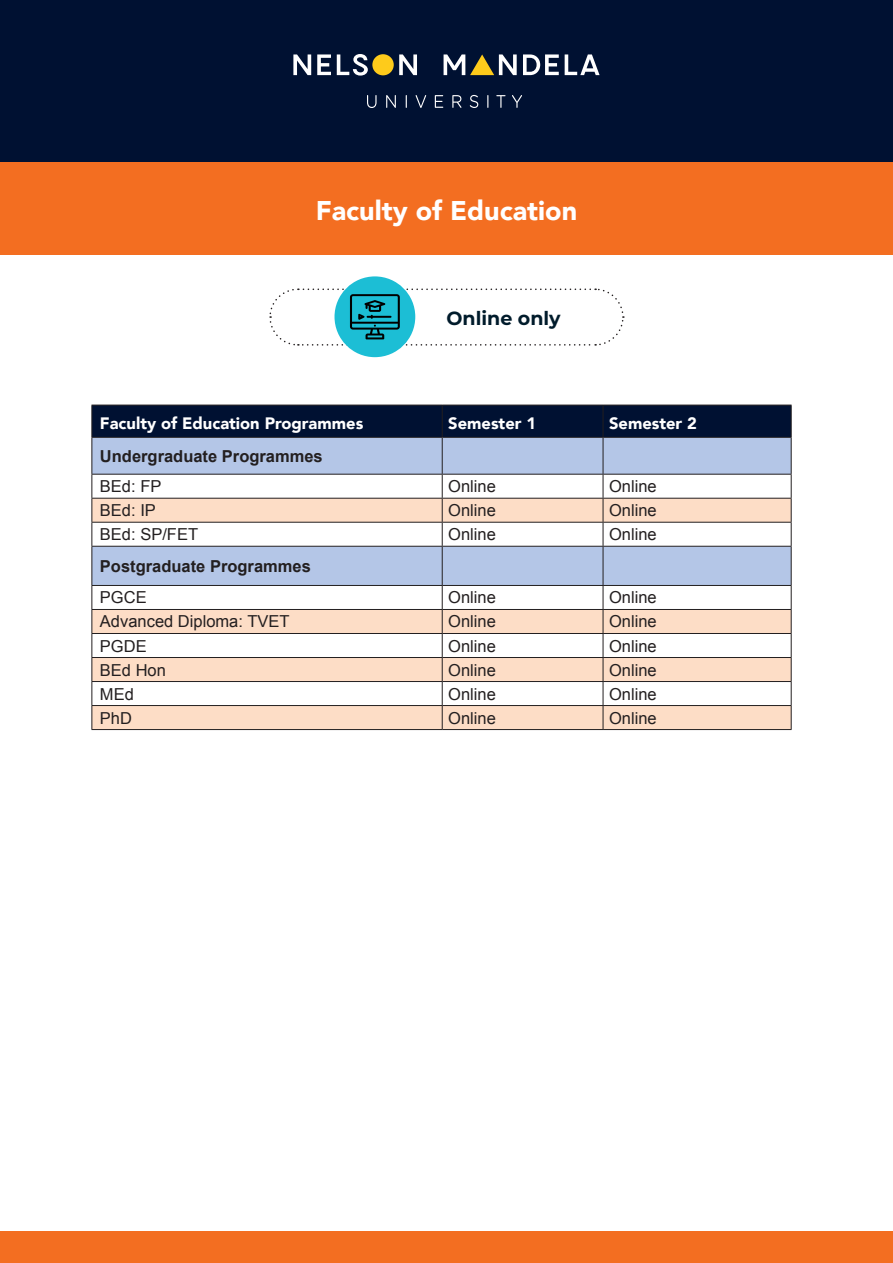
<style>
.page{position:relative;width:893px;height:1263px;background:#fff}
.page>*{position:absolute;margin:0;border:0;box-sizing:border-box;transform-origin:0 0}
.t1{font:900 27px "Avenir";color:#fff}
.t2{font:700 19.05px "Montserrat";color:#001b2b}
.t3{font:16.5px "Arial";color:#231f20}
.t4{font:900 16.5px "Avenir";color:#fff}
.t5{font:700 16.5px "Arial";color:#231f20}
</style>
<div class="page">
<div style="left:0;top:162px;width:893px;height:93px;background:#f36e21"></div>
<div style="left:0;top:0;width:893px;height:162px;background:#001132"></div>
<svg style="left:317px;top:54px;width:14px;height:21px"></svg>
<div style="left:372px;top:54px;width:22px;height:21px;background:#fecb1b;border-radius:50%"></div>
<svg style="left:399px;top:54px;width:18px;height:21px"></svg>
<svg style="left:293px;top:54px;width:18px;height:21px"></svg>
<svg style="left:444px;top:54px;width:73px;height:21px"></svg>
<svg style="left:565px;top:54px;width:35px;height:21px"></svg>
<svg style="left:523px;top:54px;width:36px;height:21px"></svg>
<svg style="left:337px;top:54px;width:31px;height:22px"></svg>
<svg style="left:367px;top:95px;width:10px;height:13px"></svg>
<svg style="left:386px;top:95px;width:10px;height:13px"></svg>
<svg style="left:406px;top:95px;width:1px;height:13px"></svg>
<svg style="left:416px;top:95px;width:10px;height:13px"></svg>
<svg style="left:435px;top:95px;width:8px;height:13px"></svg>
<svg style="left:452px;top:95px;width:9px;height:13px"></svg>
<svg style="left:470px;top:95px;width:8px;height:13px"></svg>
<svg style="left:487px;top:95px;width:1px;height:13px"></svg>
<svg style="left:496px;top:95px;width:9px;height:13px"></svg>
<svg style="left:512px;top:95px;width:10px;height:13px"></svg>
<div style="left:0;top:1231px;width:893px;height:32px;background:#f36e21"></div>
<div style="left:334px;top:276px;width:81px;height:81px;background:#1cbed5;border-radius:50%"></div>
<svg style="left:269px;top:288px;width:355px;height:58px"></svg>
<div style="left:92px;top:406px;width:699px;height:31px;background:#001132"></div>
<svg style="left:92px;top:438px;width:699px;height:60px;fill:#b4c6e7"></svg>
<svg style="left:92px;top:499px;width:699px;height:230px"></svg>
<hr style="left:91px;top:547px;width:1px;height:38px;background:#231f20">
<hr style="left:442px;top:547px;width:1px;height:38px;background:#231f20">
<hr style="left:603px;top:547px;width:1px;height:38px;background:#231f20">
<hr style="left:791px;top:547px;width:1px;height:38px;background:#231f20">
<hr style="left:91px;top:585px;width:351px;height:1px;background:#231f20">
<hr style="left:442px;top:585px;width:161px;height:1px;background:#231f20">
<hr style="left:603px;top:585px;width:189px;height:1px;background:#231f20">
<hr style="left:91px;top:405px;width:351px;height:1px;background:#231f20">
<hr style="left:91px;top:405px;width:1px;height:32px;background:#231f20">
<hr style="left:442px;top:405px;width:161px;height:1px;background:#231f20">
<hr style="left:442px;top:405px;width:1px;height:32px;background:#231f20">
<hr style="left:603px;top:405px;width:189px;height:1px;background:#231f20">
<hr style="left:603px;top:405px;width:1px;height:32px;background:#231f20">
<hr style="left:791px;top:405px;width:1px;height:32px;background:#231f20">
<hr style="left:91px;top:437px;width:351px;height:1px;background:#231f20">
<hr style="left:91px;top:438px;width:1px;height:36px;background:#231f20">
<hr style="left:442px;top:437px;width:161px;height:1px;background:#231f20">
<hr style="left:442px;top:438px;width:1px;height:36px;background:#231f20">
<hr style="left:603px;top:437px;width:189px;height:1px;background:#231f20">
<hr style="left:603px;top:438px;width:1px;height:36px;background:#231f20">
<hr style="left:791px;top:438px;width:1px;height:36px;background:#231f20">
<hr style="left:91px;top:474px;width:351px;height:1px;background:#231f20">
<hr style="left:442px;top:474px;width:161px;height:1px;background:#231f20">
<hr style="left:603px;top:474px;width:189px;height:1px;background:#231f20">
<hr style="left:91px;top:546px;width:351px;height:1px;background:#231f20">
<hr style="left:442px;top:546px;width:161px;height:1px;background:#231f20">
<hr style="left:603px;top:546px;width:189px;height:1px;background:#231f20">
<hr style="left:91px;top:498px;width:351px;height:1px;background:#231f20">
<svg style="left:91px;top:475px;width:1px;height:71px"></svg>
<hr style="left:442px;top:498px;width:161px;height:1px;background:#231f20">
<svg style="left:442px;top:475px;width:1px;height:71px"></svg>
<hr style="left:603px;top:498px;width:189px;height:1px;background:#231f20">
<svg style="left:603px;top:475px;width:1px;height:71px"></svg>
<svg style="left:791px;top:475px;width:1px;height:71px"></svg>
<hr style="left:91px;top:522px;width:351px;height:1px;background:#231f20">
<hr style="left:442px;top:522px;width:161px;height:1px;background:#231f20">
<hr style="left:603px;top:522px;width:189px;height:1px;background:#231f20">
<hr style="left:91px;top:609px;width:351px;height:1px;background:#231f20">
<hr style="left:91px;top:633px;width:351px;height:1px;background:#231f20">
<hr style="left:442px;top:609px;width:161px;height:1px;background:#231f20">
<hr style="left:442px;top:633px;width:161px;height:1px;background:#231f20">
<hr style="left:603px;top:609px;width:189px;height:1px;background:#231f20">
<hr style="left:603px;top:633px;width:189px;height:1px;background:#231f20">
<hr style="left:91px;top:657px;width:351px;height:1px;background:#231f20">
<hr style="left:91px;top:681px;width:351px;height:1px;background:#231f20">
<hr style="left:442px;top:657px;width:161px;height:1px;background:#231f20">
<hr style="left:442px;top:681px;width:161px;height:1px;background:#231f20">
<hr style="left:603px;top:657px;width:189px;height:1px;background:#231f20">
<hr style="left:603px;top:681px;width:189px;height:1px;background:#231f20">
<hr style="left:91px;top:705px;width:351px;height:1px;background:#231f20">
<svg style="left:91px;top:586px;width:1px;height:143px"></svg>
<hr style="left:91px;top:729px;width:351px;height:1px;background:#231f20">
<hr style="left:442px;top:705px;width:161px;height:1px;background:#231f20">
<svg style="left:442px;top:586px;width:1px;height:143px"></svg>
<hr style="left:442px;top:729px;width:161px;height:1px;background:#231f20">
<hr style="left:603px;top:705px;width:189px;height:1px;background:#231f20">
<svg style="left:603px;top:586px;width:1px;height:143px"></svg>
<svg style="left:791px;top:586px;width:1px;height:143px"></svg>
<hr style="left:603px;top:729px;width:189px;height:1px;background:#231f20">
<p class="t1" style="left:316px;top:187px;width:263px">Faculty of Education</p>
<p class="t2" style="left:446px;top:304px;width:116px">Online only</p>
<p class="t4" style="left:100px;top:410px;width:265px">Faculty of Education Programmes</p>
<p class="t4" style="left:448px;top:410px;width:89px">Semester 1</p>
<p class="t4" style="left:609px;top:410px;width:89px">Semester 2</p>
<p class="t5" style="left:100px;top:445px;width:224px">Undergraduate Programmes</p>
<p class="t3" style="left:100px;top:476px;width:63px">BEd: FP</p>
<p class="t3" style="left:448px;top:476px;width:49px">Online</p>
<p class="t3" style="left:609px;top:476px;width:49px">Online</p>
<p class="t3" style="left:100px;top:500px;width:57px">BEd: IP</p>
<p class="t3" style="left:448px;top:500px;width:49px">Online</p>
<p class="t3" style="left:609px;top:500px;width:49px">Online</p>
<p class="t3" style="left:100px;top:524px;width:100px">BEd: SP/FET</p>
<p class="t3" style="left:448px;top:524px;width:49px">Online</p>
<p class="t3" style="left:609px;top:524px;width:49px">Online</p>
<p class="t5" style="left:100px;top:555px;width:212px">Postgraduate Programmes</p>
<p class="t3" style="left:100px;top:587px;width:48px">PGCE</p>
<p class="t3" style="left:448px;top:587px;width:49px">Online</p>
<p class="t3" style="left:609px;top:587px;width:49px">Online</p>
<p class="t3" style="left:100px;top:611px;width:191px">Advanced Diploma: TVET</p>
<p class="t3" style="left:448px;top:611px;width:49px">Online</p>
<p class="t3" style="left:609px;top:611px;width:49px">Online</p>
<p class="t3" style="left:100px;top:635px;width:48px">PGDE</p>
<p class="t3" style="left:448px;top:635px;width:49px">Online</p>
<p class="t3" style="left:609px;top:635px;width:49px">Online</p>
<p class="t3" style="left:100px;top:659px;width:68px">BEd Hon</p>
<p class="t3" style="left:448px;top:659px;width:49px">Online</p>
<p class="t3" style="left:609px;top:659px;width:49px">Online</p>
<p class="t3" style="left:100px;top:683px;width:35px">MEd</p>
<p class="t3" style="left:448px;top:683px;width:49px">Online</p>
<p class="t3" style="left:609px;top:683px;width:49px">Online</p>
<p class="t3" style="left:100px;top:707px;width:34px">PhD</p>
<p class="t3" style="left:448px;top:707px;width:49px">Online</p>
<p class="t3" style="left:609px;top:707px;width:49px">Online</p>
</div>
